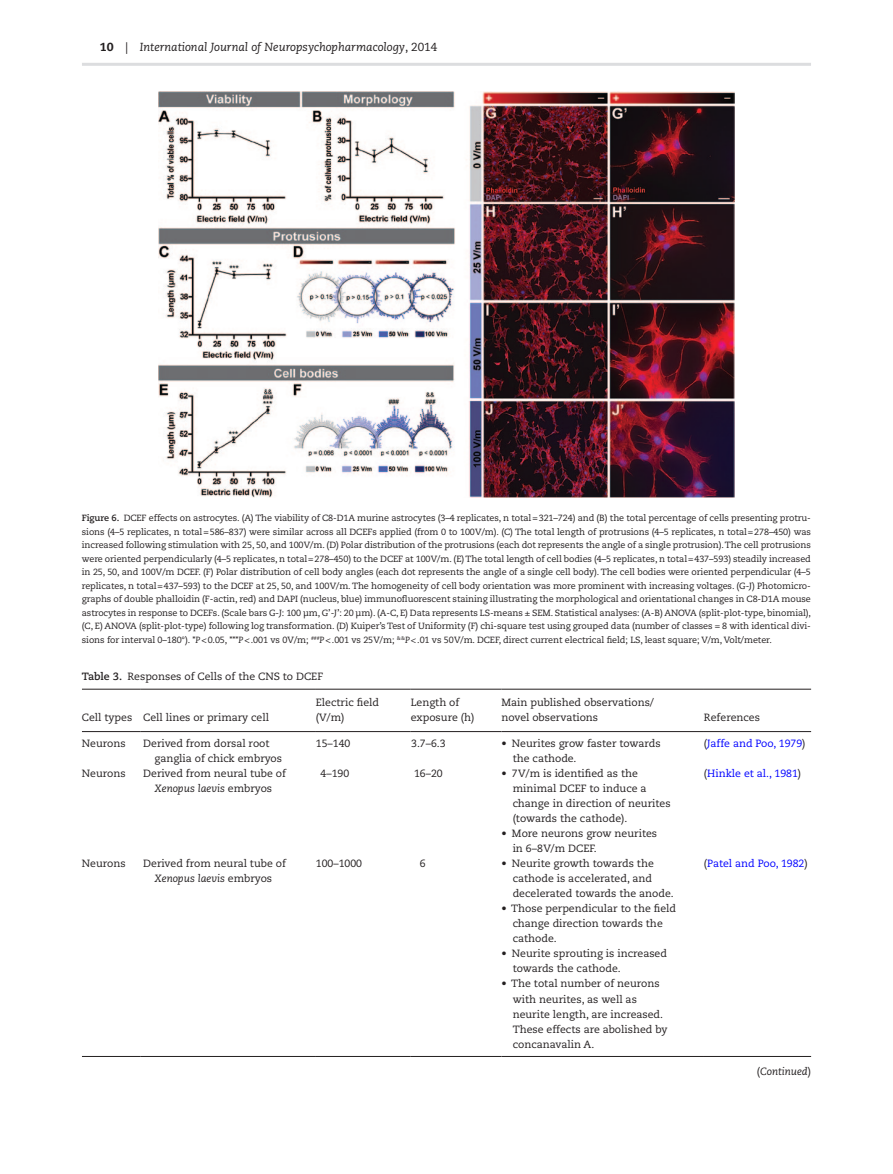
<style>
.page{position:relative;width:893px;height:1174px;background:#fff}
.page>*{position:absolute;margin:0;border:0;box-sizing:border-box;transform-origin:0 0}
.t1{font:italic 11.7px "Caecilia LT Std";color:#231f20}
.t2{font:10.5px/15px "Caecilia LT Std";color:#231f20}
.t3{font:10.5px "Caecilia LT Std";color:#00f}
.t4{font:italic 10.5px "Caecilia LT Std";color:#231f20}
.t5{font:9px/13.5px "Caecilia LT Std";letter-spacing:-.01em;color:#231f20;text-align:justify}
.s1{font-weight:800;font-style:normal}
.s2{font-style:normal}
.s3{font-weight:700}
.s4{font-style:italic}
.s5{color:#231f20}
</style>
<div class="page">
<hr style="left:82px;top:63px;width:729px;height:3px;background:#dcdddf">
<img style="left:158px;top:91px;width:576px;height:406px">
<hr style="left:82px;top:689px;width:58px;height:1px;background:#231f20">
<hr style="left:82px;top:731px;width:58px;height:1px;background:#231f20">
<hr style="left:140px;top:689px;width:176px;height:1px;background:#231f20">
<hr style="left:140px;top:731px;width:176px;height:1px;background:#231f20">
<hr style="left:316px;top:689px;width:95px;height:1px;background:#231f20">
<hr style="left:316px;top:731px;width:95px;height:1px;background:#231f20">
<hr style="left:411px;top:689px;width:90px;height:1px;background:#231f20">
<hr style="left:411px;top:731px;width:90px;height:1px;background:#231f20">
<hr style="left:501px;top:689px;width:203px;height:1px;background:#231f20">
<hr style="left:501px;top:731px;width:203px;height:1px;background:#231f20">
<hr style="left:704px;top:689px;width:107px;height:1px;background:#231f20">
<hr style="left:704px;top:731px;width:107px;height:1px;background:#231f20">
<hr style="left:82px;top:1056px;width:58px;height:1px;background:#231f20">
<hr style="left:140px;top:1056px;width:176px;height:1px;background:#231f20">
<hr style="left:316px;top:1056px;width:95px;height:1px;background:#231f20">
<hr style="left:411px;top:1056px;width:90px;height:1px;background:#231f20">
<hr style="left:501px;top:1056px;width:203px;height:1px;background:#231f20">
<hr style="left:704px;top:1056px;width:107px;height:1px;background:#231f20">
<p class="t1" style="left:100px;top:40px;width:339px"><span class="s1">10</span> <span class="s2">|</span> International Journal of Neuropsychopharmacology<span class="s2">, 2014</span></p>
<p class="t5" style="left:82px;top:511px;width:731px"><span class="s3">Figure 6.</span> DCEF effects on astrocytes. (A) The viability of C8-D1A murine astrocytes (3–4 replicates, n total=321–724) and (B) the total percentage of cells presenting protru&shy;sions (4–5 replicates, n total=586–837) were similar across all DCEFs applied (from 0 to 100V/m). (C) The total length of protrusions (4–5 replicates, n total=278–450) was increased following stimulation with 25, 50, and 100V/m. (D) Polar distribution of the protrusions (each dot represents the angle of a single protrusion). The cell protrusions were oriented perpendicularly (4–5 replicates, n total=278–450) to the DCEF at 100V/m. (E) The total length of cell bodies (4–5 replicates, n total=437–593) steadily increased in 25, 50, and 100V/m DCEF. (F) Polar distribution of cell body angles (each dot represents the angle of a single cell body). The cell bodies were oriented perpendicular (4–5 replicates, n total=437–593) to the DCEF at 25, 50, and 100V/m. The homogeneity of cell body orientation was more prominent with increasing voltages. (G-J) Photomicro&shy;graphs of double phalloidin (F-actin, red) and DAPI (nucleus, blue) immunofluorescent staining illustrating the morphological and orientational changes in C8-D1A mouse astrocytes in response to DCEFs. (Scale bars G-J: 100 µm, G’-J’: 20 µm). (A-C, E) Data represents LS-means ± SEM. Statistical analyses: (A-B) ANOVA (split-plot-type, binomial), (C, E) ANOVA (split-plot-type) following log transformation. (D) Kuiper’s Test of Uniformity (F) chi-square test using grouped data (number of classes = 8 with identical divi&shy;sions for interval 0–180°). *<span class="s4">P</span>&lt;0.05, ***<span class="s4">P</span>&lt;.001 vs 0V/m; <sup>###</sup><span class="s4">P</span>&lt;.001 vs 25V/m; <sup>&amp;&amp;</sup><span class="s4">P</span>&lt;.01 vs 50V/m. DCEF, direct current electrical field; LS, least square; V/m, Volt/meter.</p>
<p class="t2" style="left:82px;top:669px;width:243px"><span class="s3">Table 3.</span> Responses of Cells of the CNS to DCEF</p>
<p class="t2" style="left:82px;top:710px;width:189px">Cell types Cell lines or primary cell</p>
<p class="t2" style="left:316px;top:695px;width:65px">Electric field (V/m)</p>
<p class="t2" style="left:411px;top:695px;width:65px">Length of exposure (h)</p>
<p class="t2" style="left:501px;top:695px;width:154px">Main published observations/ novel observations</p>
<p class="t2" style="left:704px;top:710px;width:58px">References</p>
<p class="t2" style="left:82px;top:736px;width:45px">Neurons</p>
<p class="t2" style="left:154px;top:736px;width:129px;text-indent:-11px">Derived from dorsal root ganglia of chick embryos</p>
<p class="t2" style="left:316px;top:736px;width:36px">15–140</p>
<p class="t2" style="left:411px;top:736px;width:36px">3.7–6.3</p>
<p class="t2" style="left:513px;top:736px;width:150px;text-indent:-11px">• Neurites grow faster towards the cathode.</p>
<p class="t3" style="left:704px;top:737px;width:103px"><span class="s5">(</span>Jaffe and Poo, 1979<span class="s5">)</span></p>
<p class="t2" style="left:82px;top:766px;width:45px">Neurons</p>
<p class="t2" style="left:143px;top:766px;width:144px;text-align:center">Derived from neural tube of<br><span class="s4">Xenopus laevis</span> embryos</p>
<p class="t2" style="left:321px;top:766px;width:30px">4–190</p>
<p class="t2" style="left:414px;top:766px;width:30px">16–20</p>
<p class="t2" style="left:513px;top:766px;width:159px;text-indent:-11px">• 7V/m is identified as the minimal DCEF to induce a change in direction of neurites (towards the cathode).</p>
<p class="t2" style="left:513px;top:826px;width:146px;text-indent:-11px">• More neurons grow neurites in 6–8V/m DCEF.</p>
<p class="t3" style="left:704px;top:767px;width:99px"><span class="s5">(</span>Hinkle et al., 1981<span class="s5">)</span></p>
<p class="t2" style="left:82px;top:856px;width:45px">Neurons</p>
<p class="t2" style="left:143px;top:856px;width:144px;text-align:center">Derived from neural tube of<br><span class="s4">Xenopus laevis</span> embryos</p>
<p class="t2" style="left:316px;top:856px;width:48px">100–1000</p>
<p class="t2" style="left:420px;top:856px;width:7px">6</p>
<p class="t2" style="left:513px;top:856px;width:163px;text-indent:-11px">• Neurite growth towards the cathode is accelerated, and decelerated towards the anode.</p>
<p class="t2" style="left:513px;top:901px;width:165px;text-indent:-11px">• Those perpendicular to the field change direction towards the cathode.</p>
<p class="t2" style="left:513px;top:946px;width:156px;text-indent:-11px">• Neurite sprouting is increased towards the cathode.</p>
<p class="t2" style="left:513px;top:976px;width:156px;text-indent:-11px">• The total number of neurons with neurites, as well as neurite length, are increased.<br>These effects are abolished by concanavalin A.</p>
<p class="t3" style="left:704px;top:857px;width:105px"><span class="s5">(</span>Patel and Poo, 1982<span class="s5">)</span></p>
<p class="t4" style="left:757px;top:1065px;width:56px"><span class="s2">(</span>Continued<span class="s2">)</span></p>
</div>
